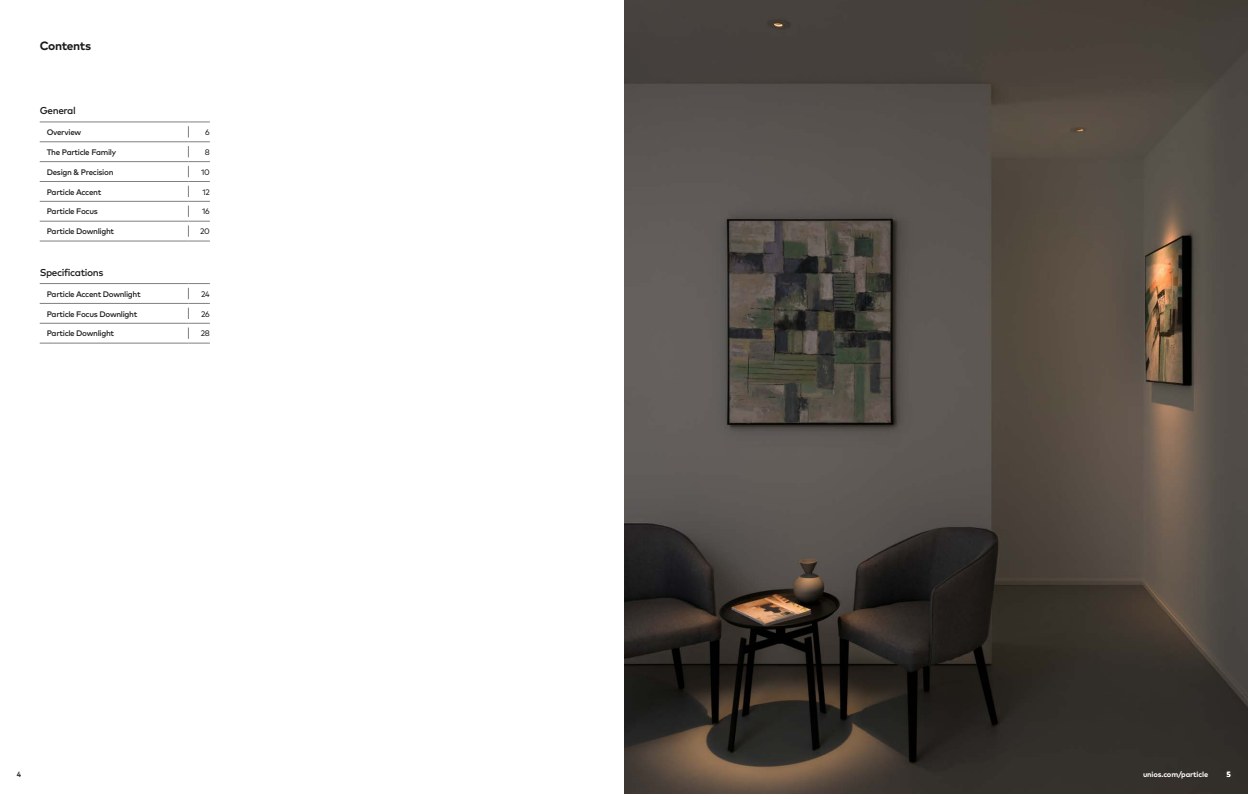
<style>
.page{position:relative;width:1248px;height:794px;background:#fff}
.page>*{position:absolute;margin:0;border:0;box-sizing:border-box;transform-origin:0 0}
.t1{font:700 12px "FF Mark Pro";letter-spacing:-.035em;color:#1a1a1a}
.t2{font:500 10px "FF Mark Pro";letter-spacing:-.04em;color:#1a1a1a}
.t3{font:500 8px "FF Mark Pro";letter-spacing:-.04em;color:#1a1a1a}
.t4{font:8px "FF Mark Pro";letter-spacing:-.04em;color:#1a1a1a}
.t5{font:700 7.5px "FF Mark Pro";letter-spacing:-.02em;color:#fff}
.t6{font:700 7.5px "FF Mark Pro";color:#333}
</style>
<div class="page">
<hr style="left:40px;top:122px;width:148px;height:1px;background:#808080">
<hr style="left:40px;top:142px;width:148px;height:1px;background:#808080">
<hr style="left:40px;top:161px;width:148px;height:1px;background:#808080">
<hr style="left:40px;top:181px;width:148px;height:1px;background:#808080">
<hr style="left:40px;top:201px;width:148px;height:1px;background:#808080">
<hr style="left:40px;top:221px;width:148px;height:1px;background:#808080">
<hr style="left:40px;top:241px;width:148px;height:1px;background:#808080">
<svg style="left:188px;top:122px;width:22px;height:120px"></svg>
<hr style="left:40px;top:283px;width:148px;height:1px;background:#808080">
<hr style="left:40px;top:303px;width:148px;height:1px;background:#808080">
<hr style="left:40px;top:323px;width:148px;height:1px;background:#808080">
<hr style="left:40px;top:343px;width:148px;height:1px;background:#808080">
<svg style="left:188px;top:283px;width:22px;height:61px"></svg>
<img style="left:624px;top:0;width:623px;height:794px">
<h1 class="t1" style="left:40px;top:36px;width:53px">Contents</h1>
<p class="t2" style="left:40px;top:103px;width:38px">General</p>
<p class="t3" style="left:47px;top:126px;width:36px">Overview</p>
<p class="t4" style="left:205px;top:126px;width:6px">6</p>
<p class="t3" style="left:47px;top:146px;width:71px">The Particle Family</p>
<p class="t4" style="left:205px;top:146px;width:7px">8</p>
<p class="t3" style="left:47px;top:166px;width:68px">Design &amp; Precision</p>
<p class="t4" style="left:201px;top:166px;width:10px">10</p>
<p class="t3" style="left:47px;top:186px;width:56px">Particle Accent</p>
<p class="t4" style="left:202px;top:186px;width:9px">12</p>
<p class="t3" style="left:47px;top:205px;width:53px">Particle Focus</p>
<p class="t4" style="left:202px;top:205px;width:9px">16</p>
<p class="t3" style="left:47px;top:225px;width:69px">Particle Downlight</p>
<p class="t4" style="left:200px;top:225px;width:11px">20</p>
<p class="t2" style="left:40px;top:265px;width:65px">Specifications</p>
<p class="t3" style="left:47px;top:288px;width:95px">Particle Accent Downlight</p>
<p class="t4" style="left:201px;top:288px;width:10px">24</p>
<p class="t3" style="left:47px;top:308px;width:92px">Particle Focus Downlight</p>
<p class="t4" style="left:201px;top:308px;width:10px">26</p>
<p class="t3" style="left:47px;top:327px;width:69px">Particle Downlight</p>
<p class="t4" style="left:201px;top:327px;width:11px">28</p>
<p class="t6" style="left:17px;top:768px;width:6px">4</p>
<p class="t5" style="left:1142px;top:768px;width:67px">unios.com/particle</p>
<p class="t5" style="left:1226px;top:768px;width:6px">5</p>
</div>
